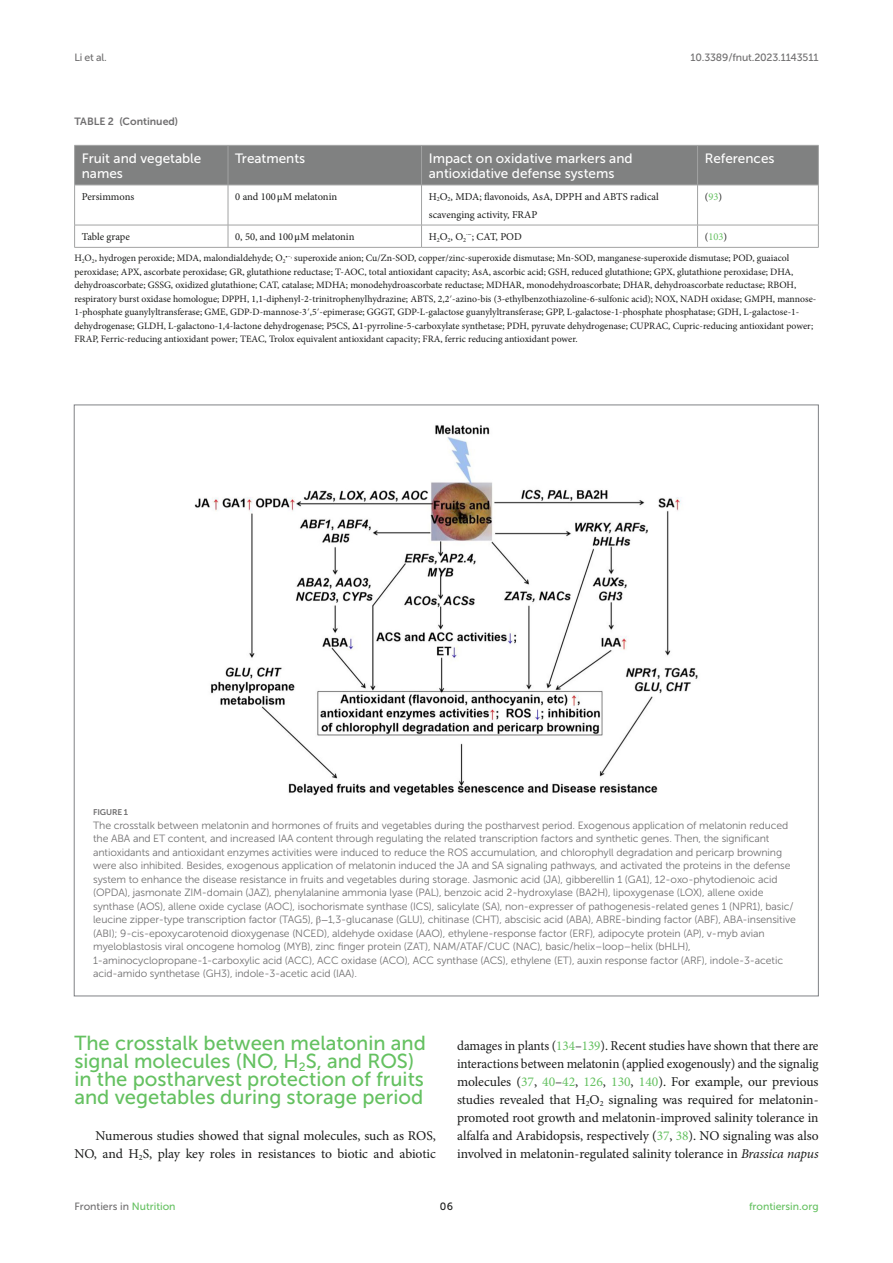
<style>
.page{position:relative;width:893px;height:1263px;background:#fff}
.page>*{position:absolute;margin:0;border:0;box-sizing:border-box;transform-origin:0 0}
.HEAD_1{font:20.25px/18px "Museo Sans 500";color:#65c161}
.TEXT_FLUSH{font:13.5px/18px "Minion Pro";letter-spacing:-.01em;color:#1b1c1b;text-align:right}
.TB_CH{font:13.5px/15px "Museo Sans 500";color:#fff}
.FIG_LEG{font:10.5px/13.5px "Museo Sans 300";letter-spacing:-.01em;color:#706f70}
.TB_TX{font:10.5px/18px "Minion Pro";color:#1b1c1b}
.t1{font:10.5px "Museo Sans 500";letter-spacing:-.015em;color:#706f70}
.TT_NO_RULE{font:10.5px "Museo Sans 700";color:#706f70}
.t2{font:10.5px "Museo Sans 500";color:#65c161}
.TB_TX-2{font:10.5px "Minion Pro";color:#65c161}
.t3{font:10.5px "Museo Sans 500";color:#1b1c1b}
.TFN{font:9.75px/13.5px "Minion Pro";color:#1b1c1b}
.FIG_HD{font:8.25px "Museo Sans 700";letter-spacing:-.01em;color:#706f70}
.s1{font-family:"STIX General"}
.s2{color:#65c161}
.s3{color:#1b1c1b}
.s4{font-style:italic}
</style>
<div class="page">
<img style="left:194px;top:425px;width:504px;height:371px">
<div style="left:75px;top:146px;width:743px;height:39px;background:#808181"></div>
<hr style="left:422px;top:225px;width:276px;height:1px;background:#a2a3a3">
<hr style="left:422px;top:247px;width:276px;height:1px;background:#a2a3a3">
<hr style="left:421px;top:185px;width:1px;height:40px;background:#a2a3a3">
<hr style="left:228px;top:225px;width:194px;height:1px;background:#a2a3a3">
<svg style="left:421px;top:225px;width:1px;height:22px"></svg>
<hr style="left:228px;top:247px;width:194px;height:1px;background:#a2a3a3">
<hr style="left:697px;top:185px;width:1px;height:40px;background:#a2a3a3">
<hr style="left:818px;top:185px;width:1px;height:40px;background:#a2a3a3">
<hr style="left:698px;top:225px;width:121px;height:1px;background:#a2a3a3">
<svg style="left:697px;top:225px;width:1px;height:22px"></svg>
<svg style="left:818px;top:225px;width:1px;height:22px"></svg>
<hr style="left:698px;top:247px;width:121px;height:1px;background:#a2a3a3">
<hr style="left:74px;top:185px;width:1px;height:40px;background:#a2a3a3">
<hr style="left:228px;top:185px;width:1px;height:40px;background:#a2a3a3">
<hr style="left:74px;top:225px;width:154px;height:1px;background:#a2a3a3">
<svg style="left:74px;top:225px;width:1px;height:22px"></svg>
<svg style="left:228px;top:225px;width:1px;height:22px"></svg>
<hr style="left:74px;top:247px;width:154px;height:1px;background:#a2a3a3">
<hr style="left:228px;top:145px;width:194px;height:1px;background:#a2a3a3">
<hr style="left:228px;top:185px;width:194px;height:1px;background:#a2a3a3">
<hr style="left:422px;top:145px;width:276px;height:1px;background:#a2a3a3">
<hr style="left:421px;top:146px;width:1px;height:39px;background:#a2a3a3">
<hr style="left:422px;top:185px;width:276px;height:1px;background:#a2a3a3">
<hr style="left:698px;top:145px;width:121px;height:1px;background:#a2a3a3">
<hr style="left:697px;top:146px;width:1px;height:39px;background:#a2a3a3">
<hr style="left:818px;top:146px;width:1px;height:39px;background:#a2a3a3">
<hr style="left:698px;top:185px;width:121px;height:1px;background:#a2a3a3">
<hr style="left:74px;top:145px;width:154px;height:1px;background:#a2a3a3">
<hr style="left:74px;top:146px;width:1px;height:39px;background:#a2a3a3">
<hr style="left:228px;top:146px;width:1px;height:39px;background:#a2a3a3">
<hr style="left:74px;top:185px;width:154px;height:1px;background:#a2a3a3">
<p class="t1" style="left:74px;top:51px;width:34px">Li et al.</p>
<p class="t1" style="left:691px;top:51px;width:129px">10.3389/fnut.2023.1143511</p>
<p class="TT_NO_RULE" style="left:74px;top:115px;width:105px">TABLE 2 (Continued)</p>
<p class="TB_CH" style="left:82px;top:151px;width:121px">Fruit and vegetable names</p>
<p class="TB_CH" style="left:235px;top:151px;width:72px">Treatments</p>
<p class="TB_CH" style="left:429px;top:151px;width:205px">Impact on oxidative markers and antioxidative defense systems</p>
<p class="TB_CH" style="left:705px;top:151px;width:71px">References</p>
<p class="TB_TX" style="left:82px;top:187px;width:54px">Persimmons</p>
<p class="TB_TX" style="left:235px;top:188px;width:104px">0 and 100<span class="s1">μ</span>M melatonin</p>
<p class="TB_TX" style="left:429px;top:187px;width:232px">H<sub>2</sub>O<sub>2</sub>, MDA; flavonoids, AsA, DPPH and ABTS radical scavenging activity, FRAP</p>
<p class="TB_TX" style="left:705px;top:187px;width:19px">(<span class="s2">93</span>)</p>
<p class="TB_TX" style="left:82px;top:228px;width:50px">Table grape</p>
<p class="TB_TX" style="left:235px;top:228px;width:121px">0, 50, and 100<span class="s1">μ</span>M melatonin</p>
<p class="TB_TX" style="left:429px;top:228px;width:94px">H<sub>2</sub>O<sub>2</sub>, O<sub>2</sub><sup>·</sup><sup>−</sup>; CAT, POD</p>
<p class="TB_TX-2" style="left:705px;top:229px;width:24px"><span class="s3">(</span>103<span class="s3">)</span></p>
<p class="TFN" style="left:74px;top:251px;width:743px">H<sub>2</sub>O<sub>2</sub>, hydrogen peroxide; MDA, malondialdehyde; O<sub>2</sub><sup>•–,</sup> superoxide anion; Cu/Zn-SOD, copper/zinc-superoxide dismutase; Mn-SOD, manganese-superoxide dismutase; POD, guaiacol peroxidase; APX, ascorbate peroxidase; GR, glutathione reductase; T-AOC, total antioxidant capacity; AsA, ascorbic acid; GSH, reduced glutathione; GPX, glutathione peroxidase; DHA, dehydroascorbate; GSSG, oxidized glutathione; CAT, catalase; MDHA; monodehydroascorbate reductase; MDHAR, monodehydroascorbate; DHAR, dehydroascorbate reductase; RBOH, respiratory burst oxidase homologue; DPPH, 1,1-diphenyl-2-trinitrophenylhydrazine; ABTS, 2,2<span class="s1">′</span>-azino-bis (3-ethylbenzothiazoline-6-sulfonic acid); NOX, NADH oxidase; GMPH, mannose-1-phosphate guanylyltransferase; GME, GDP-D-mannose-3<span class="s1">′</span>,5<span class="s1">′</span>-epimerase; GGGT, GDP-L-galactose guanylyltransferase; GPP, L-galactose-1-phosphate phosphatase; GDH, L-galactose-1- dehydrogenase; GLDH, L-galactono-1,4-lactone dehydrogenase; P5CS, <span class="s1">Δ</span>1-pyrroline-5-carboxylate synthetase; PDH, pyruvate dehydrogenase; CUPRAC, Cupric-reducing antioxidant power; FRAP, Ferric-reducing antioxidant power; TEAC, Trolox equivalent antioxidant capacity; FRA, ferric reducing antioxidant power.</p>
<p class="FIG_HD" style="left:93px;top:807px;width:37px">FIGURE 1</p>
<p class="FIG_LEG" style="left:93px;top:818px;width:704px">The crosstalk between melatonin and hormones of fruits and vegetables during the postharvest period. Exogenous application of melatonin reduced the ABA and ET content, and increased IAA content through regulating the related transcription factors and synthetic genes. Then, the significant antioxidants and antioxidant enzymes activities were induced to reduce the ROS accumulation, and chlorophyll degradation and pericarp browning were also inhibited. Besides, exogenous application of melatonin induced the JA and SA signaling pathways, and activated the proteins in the defense system to enhance the disease resistance in fruits and vegetables during storage. Jasmonic acid (JA), gibberellin 1 (GA1), 12-oxo-phytodienoic acid (OPDA), jasmonate ZIM-domain (JAZ), phenylalanine ammonia lyase (PAL), benzoic acid 2-hydroxylase (BA2H), lipoxygenase (LOX), allene oxide synthase (AOS), allene oxide cyclase (AOC), isochorismate synthase (ICS), salicylate (SA), non-expresser of pathogenesis-related genes 1 (NPR1), basic/ leucine zipper-type transcription factor (TAG5), <span class="s1">β−</span> 1,3-glucanase (GLU), chitinase (CHT), abscisic acid (ABA), ABRE-binding factor (ABF), ABA-insensitive (ABI); 9-cis-epoxycarotenoid dioxygenase (NCED), aldehyde oxidase (AAO), ethylene-response factor (ERF), adipocyte protein (AP), v-myb avian myeloblastosis viral oncogene homolog (MYB), zinc finger protein (ZAT), NAM/ATAF/CUC (NAC), basic/helix–loop–helix (bHLH), 1-aminocyclopropane-1-carboxylic acid (ACC), ACC oxidase (ACO), ACC synthase (ACS), ethylene (ET), auxin response factor (ARF), indole-3-acetic acid-amido synthetase (GH3), indole-3-acetic acid (IAA).</p>
<p class="HEAD_1" style="left:74px;top:1034px;width:353px">The crosstalk between melatonin and signal molecules (NO, H<sub>2</sub>S, and ROS) in the postharvest protection of fruits and vegetables during storage period</p>
<p class="TEXT_FLUSH" style="left:74px;top:1127px;width:363px">Numerous studies showed that signal molecules, such as ROS,<br>NO, and H<sub>2</sub>S, play key roles in resistances to biotic and abiotic</p>
<p class="TEXT_FLUSH" style="left:457px;top:1037px;width:363px;text-align:justify">damages in plants (<span class="s2">134</span>–<span class="s2">139</span>). Recent studies have shown that there are interactions between melatonin (applied exogenously) and the signalig molecules (<span class="s2">37</span>, <span class="s2">40</span>–<span class="s2">42</span>, <span class="s2">126</span>, <span class="s2">130</span>, <span class="s2">140</span>). For example, our previous studies revealed that H<sub>2</sub>O<sub>2</sub> signaling was required for melatonin&shy;promoted root growth and melatonin-improved salinity tolerance in alfalfa and Arabidopsis, respectively (<span class="s2">37</span>, <span class="s2">38</span>). NO signaling was also involved in melatonin-regulated salinity tolerance in <span class="s4">Brassica napus</span></p>
<p class="t1" style="left:74px;top:1200px;width:103px">Frontiers in <span class="s2">Nutrition</span></p>
<p class="t3" style="left:440px;top:1200px;width:15px">06</p>
<p class="t2" style="left:749px;top:1200px;width:71px">frontiersin.org</p>
</div>
